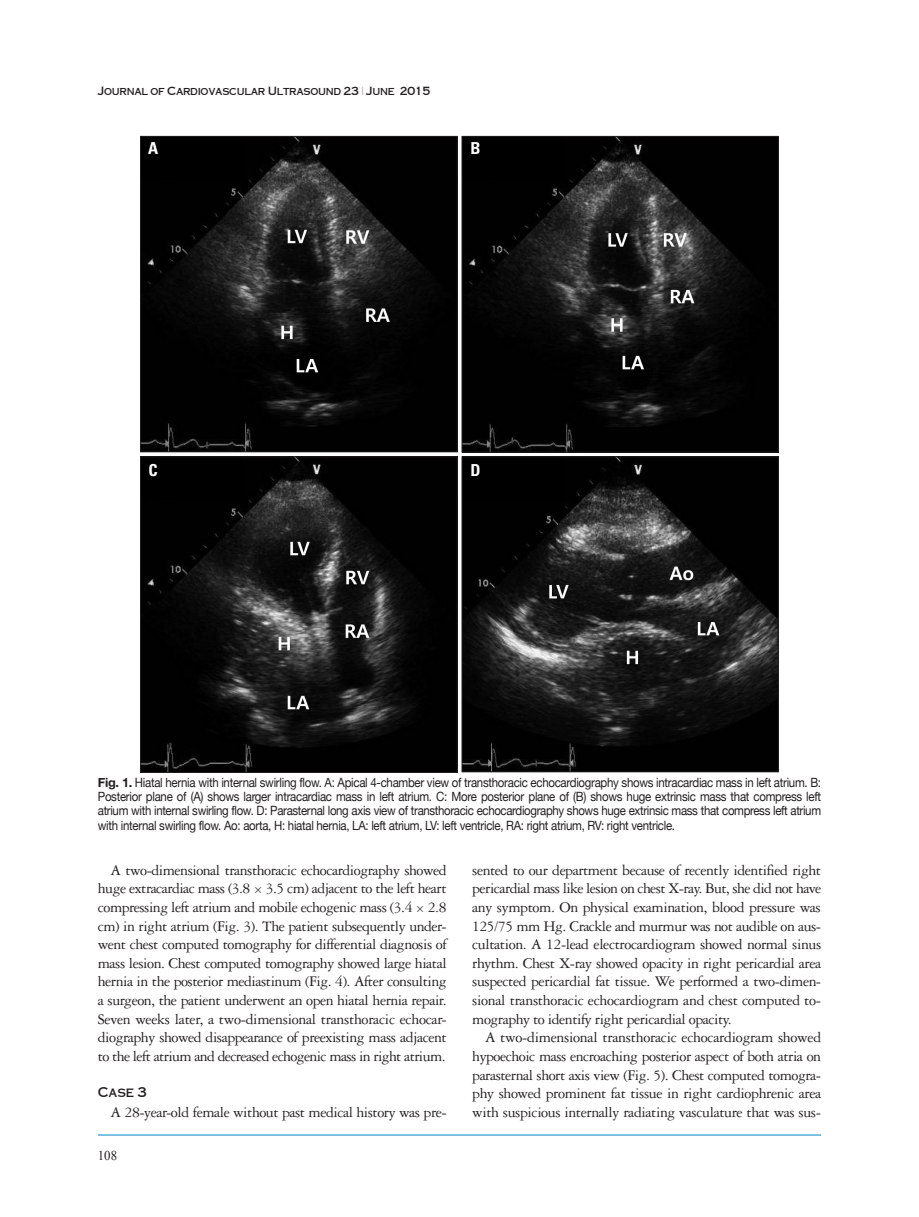
<style>
.page{position:relative;width:919px;height:1217px;background:#fff}
.page>*{position:absolute;margin:0;border:0;box-sizing:border-box;transform-origin:0 0}
.t1{font:700 condensed 16.5px "Univers LT Std";color:#fff}
.본문{font:15.75px/18.6px "Garamond 3 LT Std";letter-spacing:-.03em;color:#231f20;text-align:justify}
._1{font:700 13.5px "Metalcut";color:#231f20}
.t2{font:13.5px "Times New Roman";color:#231f20;scale:.95 1}
.그림제목{font:12.75px/14.2px "Helvetica Neue";letter-spacing:-.025em;color:#231f20;text-align:justify;scale:.9 1}
.t3{font:700 11.25px "Metalcut";letter-spacing:-.025em;color:#231f20}
.s1{color:#bcbdc0}
.s2{font-weight:700}
</style>
<div class="page">
<hr style="left:98px;top:1134px;width:723px;height:1px;background:#0081c7">
<img style="left:142px;top:138px;width:313px;height:312px">
<div style="left:140px;top:136px;width:317px;height:316px;border:1px solid #231f20"></div>
<img style="left:463px;top:138px;width:313px;height:312px">
<div style="left:461px;top:136px;width:317px;height:316px;border:1px solid #231f20"></div>
<img style="left:142px;top:458px;width:313px;height:312px">
<div style="left:140px;top:456px;width:317px;height:316px;border:1px solid #231f20"></div>
<img style="left:463px;top:458px;width:313px;height:311px">
<div style="left:461px;top:456px;width:317px;height:315px;border:1px solid #231f20"></div>
<p class="t3" style="left:98px;top:84px;width:334px">Journal of Cardiovascular Ultrasound 23 <span class="s1">|</span> June 2015</p>
<p class="t1" style="left:148px;top:138px;width:12px">A</p>
<p class="t1" style="left:470px;top:138px;width:12px">B</p>
<p class="t1" style="left:148px;top:459px;width:11px">C</p>
<p class="t1" style="left:470px;top:459px;width:12px">D</p>
<p class="그림제목" style="left:98px;top:775px;width:805px"><span class="s2">Fig. 1.</span> Hiatal hernia with internal swirling flow. A: Apical 4-chamber view of transthoracic echocardiography shows intracardiac mass in left atrium. B:<br>Posterior plane of (A) shows larger intracardiac mass in left atrium. C: More posterior plane of (B) shows huge extrinsic mass that compress left atrium with internal swirling flow. D: Parasternal long axis view of transthoracic echocardiography shows huge extrinsic mass that compress left atrium with internal swirling flow. Ao: aorta, H: hiatal hernia, LA: left atrium, LV: left ventricle, RA: right atrium, RV: right ventricle.</p>
<p class="본문" style="left:98px;top:860px;width:350px;text-indent:13px">A two-dimensional transthoracic echocardiography showed huge extracardiac mass (3.8 × 3.5 cm) adjacent to the left heart compressing left atrium and mobile echogenic mass (3.4 × 2.8 cm) in right atrium (Fig. 3). The patient subsequently under&shy;went chest computed tomography for differential diagnosis of mass lesion. Chest computed tomography showed large hiatal hernia in the posterior mediastinum (Fig. 4). After consulting a surgeon, the patient underwent an open hiatal hernia repair.<br>Seven weeks later, a two-dimensional transthoracic echocar&shy;diography showed disappearance of preexisting mass adjacent to the left atrium and decreased echogenic mass in right atrium.</p>
<p class="_1" style="left:98px;top:1083px;width:50px">Case 3</p>
<p class="본문" style="left:111px;top:1102px;width:337px">A 28-year-old female without past medical history was pre-</p>
<p class="t2" style="left:98px;top:1146px;width:22px">108</p>
<p class="본문" style="left:472px;top:860px;width:350px">sented to our department because of recently identified right pericardial mass like lesion on chest X-ray. But, she did not have any symptom. On physical examination, blood pressure was 125/75 mm Hg. Crackle and murmur was not audible on aus&shy;cultation. A 12-lead electrocardiogram showed normal sinus rhythm. Chest X-ray showed opacity in right pericardial area suspected pericardial fat tissue. We performed a two-dimen&shy;sional transthoracic echocardiogram and chest computed to&shy;mography to identify right pericardial opacity.</p>
<p class="본문" style="left:472px;top:1028px;width:350px;text-indent:13px">A two-dimensional transthoracic echocardiogram showed hypoechoic mass encroaching posterior aspect of both atria on parasternal short axis view (Fig. 5). Chest computed tomogra&shy;phy showed prominent fat tissue in right cardiophrenic area with suspicious internally radiating vasculature that was sus-</p>
</div>
